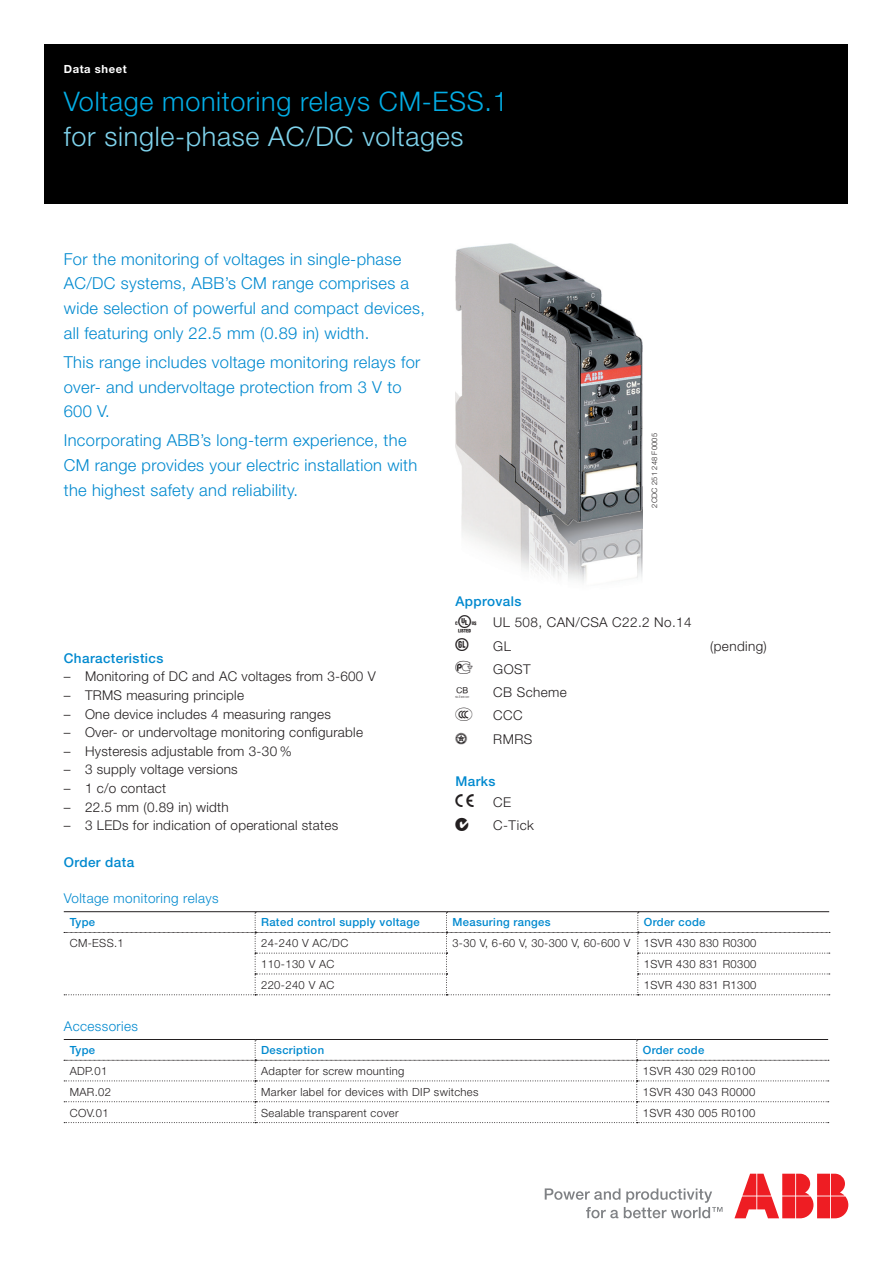
<style>
.page{position:relative;width:893px;height:1263px;background:#fff}
.page>*{position:absolute;margin:0;border:0;box-sizing:border-box;transform-origin:0 0}
.Document_Titel_Level{font:300 27px "Helvetica Neue LT";letter-spacing:.025em;color:#03ade5}
.Document_Title_Level{font:300 27px "Helvetica Neue LT";letter-spacing:.025em;color:#7fd3ec}
.Teaser{font:300 16.5px/24.8px "Helvetica Neue LT";letter-spacing:.02em;color:#0089cf}
.t1{font:15px "Approvals 1";color:#231f20}
.Characteristics_List{font:300 13.5px "Helvetica Neue LT";letter-spacing:.02em;color:#231f20}
.Section_Title_Level{font:500 13.5px "Helvetica Neue LT";letter-spacing:.03em;color:#0089cf}
.Section_Title_Level-2{font:300 13.5px "Helvetica Neue LT";letter-spacing:.03em;color:#0089cf}
.Table_body{font:300 11.25px "Helvetica Neue LT";letter-spacing:.03em;color:#231f20}
.Table_header{font:500 11.25px "Helvetica Neue LT";letter-spacing:.03em;color:#0089cf}
.Publication_type{font:700 11.25px "Helvetica Neue LT";letter-spacing:.05em;color:#fff}
.t2{font:300 7.5px "Helvetica Neue LT";letter-spacing:.02em;color:#231f20}
</style>
<div class="page">
<div style="left:45px;top:45px;width:803px;height:159px;background:#000"></div>
<svg style="left:545px;top:1188px;width:177px;height:30px"></svg>
<svg style="left:734px;top:1174px;width:114px;height:44px"></svg>
<img style="left:455px;top:243px;width:187px;height:340px">
<hr style="left:255px;top:911px;width:191px;height:1px;background:#231f20">
<hr style="left:446px;top:911px;width:192px;height:1px;background:#231f20">
<hr style="left:638px;top:911px;width:191px;height:1px;background:#231f20">
<hr style="left:64px;top:911px;width:191px;height:1px;background:#231f20">
<svg style="left:64px;top:912px;width:766px;height:83px"></svg>
<hr style="left:255px;top:1039px;width:382px;height:1px;background:#231f20">
<hr style="left:637px;top:1039px;width:191px;height:1px;background:#231f20">
<hr style="left:64px;top:1039px;width:191px;height:1px;background:#231f20">
<svg style="left:64px;top:1040px;width:765px;height:83px"></svg>
<p class="Publication_type" style="left:64px;top:62px;width:64px">Data sheet</p>
<p class="Document_Titel_Level" style="left:64px;top:84px;width:445px">Voltage monitoring relays CM-ESS.1</p>
<p class="Document_Title_Level" style="left:64px;top:120px;width:401px">for single-phase AC/DC voltages</p>
<p class="Teaser" style="left:64px;top:246px;width:363px">For the monitoring of voltages in single-phase AC/DC systems, ABB’s CM range comprises a wide selection of powerful and compact devices, all featuring only 22.5 mm (0.89 in) width.</p>
<p class="Teaser" style="left:64px;top:349px;width:358px">This range includes voltage monitoring relays for over- and undervoltage protection from 3 V to<br>600 V.</p>
<p class="Teaser" style="left:64px;top:428px;width:355px">Incorporating ABB’s long-term experience, the<br>CM range provides your electric installation with the highest safety and reliability.</p>
<p class="t2" style="left:650px;top:508px;width:76px;rotate:-90deg">2CDC 251 248 F0005</p>
<p class="Section_Title_Level" style="left:455px;top:593px;width:68px">Approvals</p>
<p class="t1" style="left:455px;top:614px;width:22px">A</p>
<p class="Characteristics_List" style="left:493px;top:614px;width:200px">UL 508, CAN/CSA C22.2 No.14</p>
<p class="t1" style="left:455px;top:638px;width:15px">C</p>
<p class="Characteristics_List" style="left:493px;top:637px;width:19px">GL</p>
<p class="Characteristics_List" style="left:710px;top:637px;width:58px">(pending)</p>
<p class="t1" style="left:455px;top:661px;width:18px">D</p>
<p class="Characteristics_List" style="left:493px;top:661px;width:39px">GOST</p>
<p class="t1" style="left:455px;top:684px;width:15px">K</p>
<p class="Characteristics_List" style="left:493px;top:684px;width:75px">CB Scheme</p>
<p class="t1" style="left:455px;top:707px;width:18px">E</p>
<p class="Characteristics_List" style="left:493px;top:707px;width:31px">CCC</p>
<p class="t1" style="left:455px;top:731px;width:13px">L</p>
<p class="Characteristics_List" style="left:493px;top:730px;width:40px">RMRS</p>
<p class="Section_Title_Level" style="left:455px;top:773px;width:42px">Marks</p>
<p class="t1" style="left:455px;top:794px;width:20px">a</p>
<p class="Characteristics_List" style="left:493px;top:793px;width:19px">CE</p>
<p class="t1" style="left:455px;top:817px;width:14px">b</p>
<p class="Characteristics_List" style="left:493px;top:817px;width:42px">C-Tick</p>
<p class="Section_Title_Level" style="left:64px;top:650px;width:101px">Characteristics</p>
<p class="Characteristics_List" style="left:64px;top:668px;width:313px">– Monitoring of DC and AC voltages from 3-600 V</p>
<p class="Characteristics_List" style="left:64px;top:687px;width:182px">– TRMS measuring principle</p>
<p class="Characteristics_List" style="left:64px;top:705px;width:269px">– One device includes 4 measuring ranges</p>
<p class="Characteristics_List" style="left:64px;top:724px;width:301px">– Over- or undervoltage monitoring configurable</p>
<p class="Characteristics_List" style="left:64px;top:743px;width:230px">– Hysteresis adjustable from 3-30 %</p>
<p class="Characteristics_List" style="left:64px;top:761px;width:176px">– 3 supply voltage versions</p>
<p class="Characteristics_List" style="left:64px;top:780px;width:104px">– 1 c/o contact</p>
<p class="Characteristics_List" style="left:64px;top:798px;width:166px">– 22.5 mm (0.89 in) width</p>
<p class="Characteristics_List" style="left:64px;top:817px;width:276px">– 3 LEDs for indication of operational states</p>
<p class="Section_Title_Level" style="left:64px;top:854px;width:72px">Order data</p>
<p class="Section_Title_Level-2" style="left:64px;top:890px;width:156px">Voltage monitoring relays</p>
<p class="Table_header" style="left:70px;top:916px;width:27px">Type</p>
<p class="Table_header" style="left:261px;top:916px;width:160px">Rated control supply voltage</p>
<p class="Table_header" style="left:452px;top:916px;width:100px">Measuring ranges</p>
<p class="Table_header" style="left:644px;top:916px;width:63px">Order code</p>
<p class="Table_body" style="left:70px;top:936px;width:56px">CM-ESS.1</p>
<p class="Table_body" style="left:261px;top:936px;width:89px">24-240 V AC/DC</p>
<p class="Table_body" style="left:452px;top:936px;width:179px">3-30 V, 6-60 V, 30-300 V, 60-600 V</p>
<p class="Table_body" style="left:644px;top:936px;width:114px">1SVR 430 830 R0300</p>
<p class="Table_body" style="left:261px;top:957px;width:75px">110-130 V AC</p>
<p class="Table_body" style="left:644px;top:957px;width:114px">1SVR 430 831 R0300</p>
<p class="Table_body" style="left:261px;top:978px;width:75px">220-240 V AC</p>
<p class="Table_body" style="left:644px;top:978px;width:114px">1SVR 430 831 R1300</p>
<p class="Section_Title_Level-2" style="left:64px;top:1018px;width:76px">Accessories</p>
<p class="Table_header" style="left:70px;top:1043px;width:27px">Type</p>
<p class="Table_header" style="left:261px;top:1043px;width:64px">Description</p>
<p class="Table_header" style="left:643px;top:1043px;width:63px">Order code</p>
<p class="Table_body" style="left:70px;top:1064px;width:39px">ADP.01</p>
<p class="Table_body" style="left:261px;top:1064px;width:145px">Adapter for screw mounting</p>
<p class="Table_body" style="left:643px;top:1064px;width:114px">1SVR 430 029 R0100</p>
<p class="Table_body" style="left:70px;top:1085px;width:43px">MAR.02</p>
<p class="Table_body" style="left:261px;top:1085px;width:219px">Marker label for devices with DIP switches</p>
<p class="Table_body" style="left:643px;top:1085px;width:114px">1SVR 430 043 R0000</p>
<p class="Table_body" style="left:70px;top:1106px;width:40px">COV.01</p>
<p class="Table_body" style="left:261px;top:1106px;width:139px">Sealable transparent cover</p>
<p class="Table_body" style="left:643px;top:1106px;width:114px">1SVR 430 005 R0100</p>
</div>
